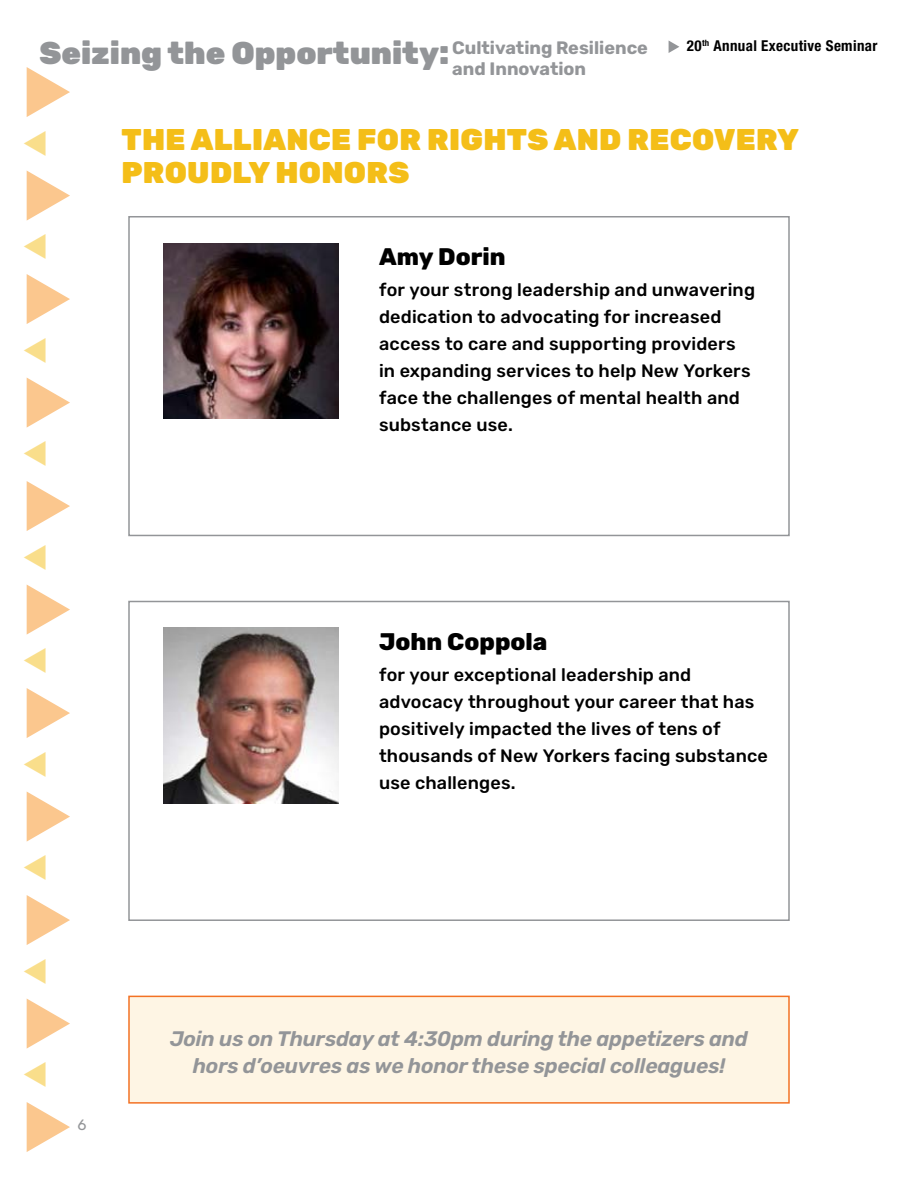
<style>
.page{position:relative;width:918px;height:1188px;background:#fff}
.page>*{position:absolute;margin:0;border:0;box-sizing:border-box;transform-origin:0 0}
.t1{font:900 31.5px "Rubik";color:#939598}
.t2{font:900 30px/33px "Rubik";letter-spacing:.01em;color:#f4be18}
.t3{font:800 24px "Rubik";color:#000}
.t4{font:italic 600 21px/27px "Rubik";letter-spacing:-.01em;color:#939598;text-align:center}
.t5{font:500 18px/27px "Rubik";letter-spacing:.01em;color:#000}
.t6{font:700 18px/21px "Rubik";color:#939598}
.t7{font:700 condensed 15px "Helvetica Neue LT Std";letter-spacing:.025em;color:#000}
.t8{font:15px "Rubik";color:#939598}
.s1{color:#f78f1e}
</style>
<div class="page">
<svg style="left:669px;top:41px;width:10px;height:12px"></svg>
<div style="left:128px;top:216px;width:662px;height:320px;border:2px solid #939598"></div>
<img style="left:163px;top:243px;width:176px;height:175px">
<div style="left:128px;top:601px;width:662px;height:320px;border:2px solid #939598"></div>
<img style="left:163px;top:628px;width:176px;height:175px">
<div style="left:129px;top:996px;width:660px;height:107px;background:#fef5e4"></div>
<div style="left:128px;top:996px;width:662px;height:108px;border:2px solid #f37224"></div>
<h1 class="t1" style="left:40px;top:34px;width:411px">Seizing the Opportunity:</h1>
<p class="t6" style="left:452px;top:38px;width:197px">Cultivating Resilience and Innovation</p>
<p class="t7" style="left:687px;top:37px;width:192px">20<sup>th</sup> Annual Executive Seminar</p>
<h2 class="t2" style="left:122px;top:123px;width:679px">THE ALLIANCE FOR RIGHTS AND RECOVERY<br>PROUDLY HONORS</h2>
<h3 class="t3" style="left:379px;top:243px;width:128px">Amy Dorin</h3>
<p class="t5" style="left:379px;top:277px;width:378px">for your strong leadership and unwavering dedication to advocating for increased access to care and supporting providers in expanding services to help New Yorkers face the challenges of mental health and substance use.</p>
<h3 class="t3" style="left:379px;top:628px;width:170px">John Coppola</h3>
<p class="t5" style="left:379px;top:661px;width:390px">for your exceptional leadership and advocacy throughout your career that has positively impacted the lives of tens of thousands of New Yorkers facing substance use challenges.</p>
<p class="t8" style="left:22px;top:1117px;width:66px"><span class="s1">◆</span>6</p>
<p class="t4" style="left:170px;top:1026px;width:579px">Join us on Thursday at 4:30pm during the appetizers and hors d’oeuvres as we honor these special colleagues!</p>
</div>
